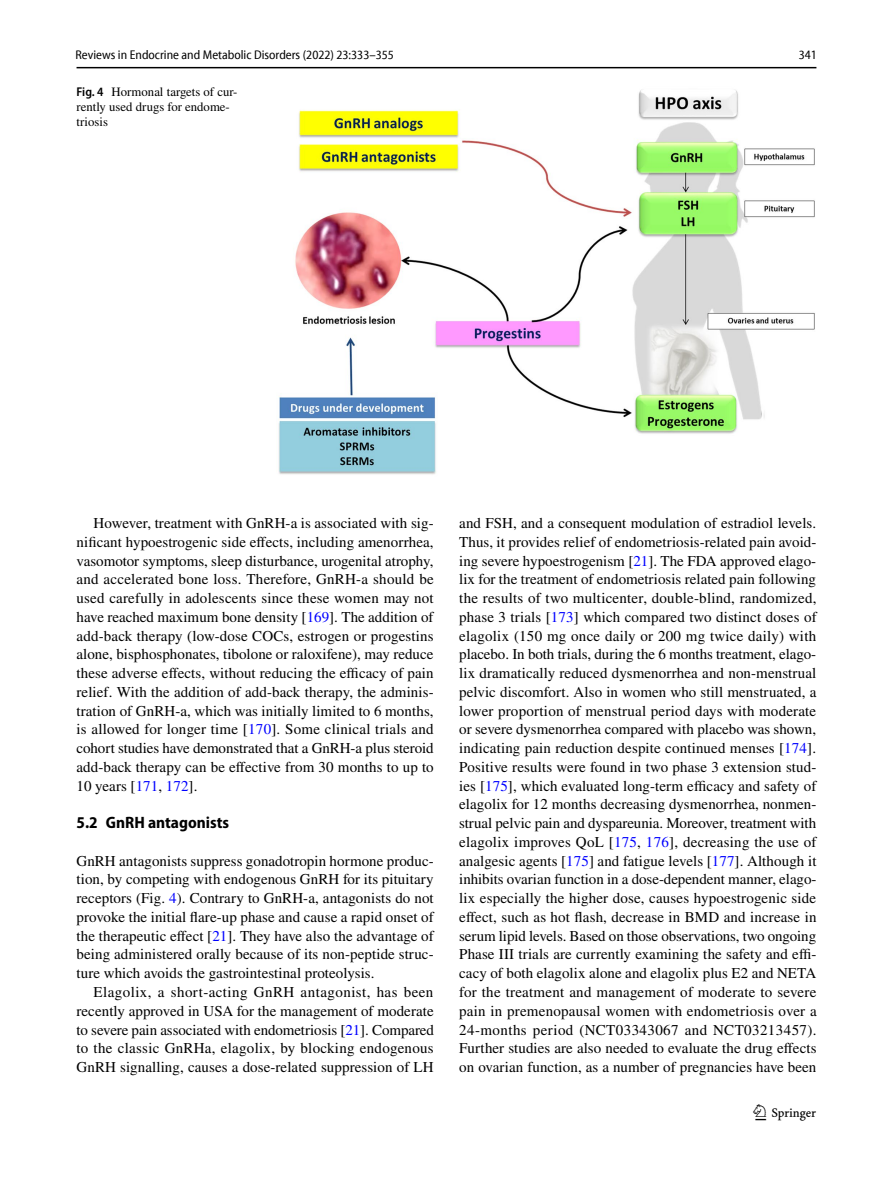
<style>
.page{position:relative;width:893px;height:1187px;background:#fff}
.page>*{position:absolute;margin:0;border:0;box-sizing:border-box;transform-origin:0 0}
.t1{font:22.5px "Springnew Regular 3";color:#000}
.t2{font:700 semi-condensed 16.5px "Myriad Pro";color:#000}
.t3{font:15px/18.8px "STIX";letter-spacing:.005em;color:#000;text-align:justify}
.t4{font:12.75px/15px "STIX";color:#000}
.t5{font:semi-condensed 12.75px "Myriad Pro Unic";color:#000}
.s1{font-family:"Myriad Pro";font-weight:600;font-stretch:semi-condensed}
.s2{color:#00f}
</style>
<div class="page">
<hr style="left:77px;top:67px;width:739px;height:1px;background:#000">
<img style="left:278px;top:90px;width:537px;height:385px">
<p class="t5" style="left:76px;top:50px;width:320px">Reviews in Endocrine and Metabolic Disorders (2022) 23:333–355</p>
<p class="t5" style="left:799px;top:50px;width:20px">341</p>
<p class="t4" style="left:77px;top:85px;width:162px"><span class="s1">Fig. 4</span> Hormonal targets of cur&shy;rently used drugs for endome&shy;triosis</p>
<p class="t3" style="left:77px;top:514px;width:359px;text-indent:17px">However, treatment with GnRH-a is associated with sig&shy;nificant hypoestrogenic side effects, including amenorrhea, vasomotor symptoms, sleep disturbance, urogenital atrophy, and accelerated bone loss. Therefore, GnRH-a should be used carefully in adolescents since these women may not have reached maximum bone density [<span class="s2">169</span>]. The addition of add-back therapy (low-dose COCs, estrogen or progestins alone, bisphosphonates, tibolone or raloxifene), may reduce these adverse effects, without reducing the efficacy of pain relief. With the addition of add-back therapy, the adminis&shy;tration of GnRH-a, which was initially limited to 6 months, is allowed for longer time [<span class="s2">170</span>]. Some clinical trials and cohort studies have demonstrated that a GnRH-a plus steroid add-back therapy can be effective from 30 months to up to 10 years [<span class="s2">171</span>, <span class="s2">172</span>].</p>
<p class="t2" style="left:77px;top:813px;width:154px">5.2 GnRH antagonists</p>
<p class="t3" style="left:77px;top:852px;width:359px">GnRH antagonists suppress gonadotropin hormone produc&shy;tion, by competing with endogenous GnRH for its pituitary receptors (Fig. <span class="s2">4</span>). Contrary to GnRH-a, antagonists do not provoke the initial flare-up phase and cause a rapid onset of the therapeutic effect [<span class="s2">21</span>]. They have also the advantage of being administered orally because of its non-peptide struc&shy;ture which avoids the gastrointestinal proteolysis.</p>
<p class="t3" style="left:77px;top:983px;width:359px;text-indent:17px">Elagolix, a short-acting GnRH antagonist, has been recently approved in USA for the management of moderate to severe pain associated with endometriosis [<span class="s2">21</span>]. Compared to the classic GnRHa, elagolix, by blocking endogenous GnRH signalling, causes a dose-related suppression of LH</p>
<p class="t3" style="left:459px;top:514px;width:359px">and FSH, and a consequent modulation of estradiol levels.<br>Thus, it provides relief of endometriosis-related pain avoid&shy;ing severe hypoestrogenism [<span class="s2">21</span>]. The FDA approved elago&shy;lix for the treatment of endometriosis related pain following the results of two multicenter, double-blind, randomized, phase 3 trials [<span class="s2">173</span>] which compared two distinct doses of elagolix (150 mg once daily or 200 mg twice daily) with placebo. In both trials, during the 6 months treatment, elago&shy;lix dramatically reduced dysmenorrhea and non-menstrual pelvic discomfort. Also in women who still menstruated, a lower proportion of menstrual period days with moderate or severe dysmenorrhea compared with placebo was shown, indicating pain reduction despite continued menses [<span class="s2">174</span>].<br>Positive results were found in two phase 3 extension stud&shy;ies [<span class="s2">175</span>], which evaluated long-term efficacy and safety of elagolix for 12 months decreasing dysmenorrhea, nonmen&shy;strual pelvic pain and dyspareunia. Moreover, treatment with elagolix improves QoL [<span class="s2">175</span>, <span class="s2">176</span>], decreasing the use of analgesic agents [<span class="s2">175</span>] and fatigue levels [<span class="s2">177</span>]. Although it inhibits ovarian function in a dose-dependent manner, elago&shy;lix especially the higher dose, causes hypoestrogenic side effect, such as hot flash, decrease in BMD and increase in serum lipid levels. Based on those observations, two ongoing Phase III trials are currently examining the safety and effi&shy;cacy of both elagolix alone and elagolix plus E2 and NETA for the treatment and management of moderate to severe pain in premenopausal women with endometriosis over a 24-months period (NCT03343067 and NCT03213457).<br>Further studies are also needed to evaluate the drug effects on ovarian function, as a number of pregnancies have been</p>
<h1 class="t1" style="left:755px;top:1104px;width:62px">1 3</h1>
</div>
